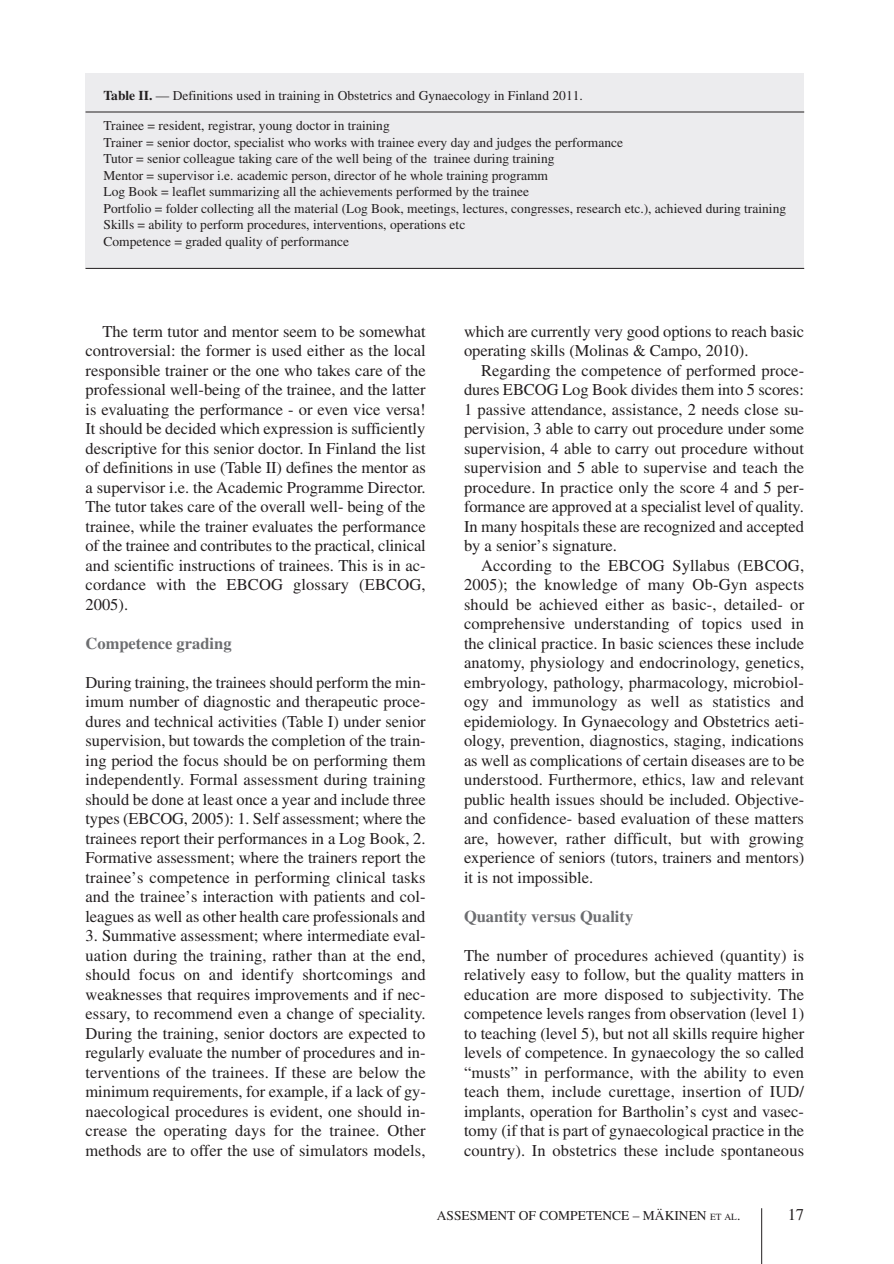
<style>
.page{position:relative;width:894px;height:1264px;background:#fff}
.page>*{position:absolute;margin:0;border:0;box-sizing:border-box;transform-origin:0 0}
.t1{font:16.5px/19.5px "Times";color:#231f20;text-align:justify}
.t2{font:700 16.5px "Times";color:#6c6d70}
.t3{font:13.5px/16.5px "Times";color:#231f20}
.s1{font-weight:700}
.s2{font-size:9.45px}
</style>
<div class="page">
<hr style="left:761px;top:1208px;width:1px;height:56px;background:#231f20">
<div style="left:86px;top:73px;width:718px;height:195px;background:#ececee"></div>
<hr style="left:86px;top:112px;width:718px;height:1px;background:#231f20">
<hr style="left:86px;top:268px;width:718px;height:1px;background:#231f20">
<p class="t3" style="left:104px;top:89px;width:481px"><span class="s1">Table II.</span> — Definitions used in training in Obstetrics and Gynaecology in Finland 2011.</p>
<p class="t3" style="left:104px;top:119px;width:684px">Trainee = resident, registrar, young doctor in training<br>Trainer = senior doctor, specialist who works with trainee every day and judges the performance<br>Tutor = senior colleague taking care of the well being of the trainee during training<br>Mentor = supervisor i.e. academic person, director of he whole training programm<br>Log Book = leaflet summarizing all the achievements performed by the trainee<br>Portfolio = folder collecting all the material (Log Book, meetings, lectures, congresses, research etc.), achieved during training Skills = ability to perform procedures, interventions, operations etc<br>Competence = graded quality of performance</p>
<p class="t1" style="left:86px;top:323px;width:342px;text-indent:17px">The term tutor and mentor seem to be somewhat controversial: the former is used either as the local responsible trainer or the one who takes care of the professional well-being of the trainee, and the latter is evaluating the performance - or even vice versa!<br>It should be decided which expression is sufficiently descriptive for this senior doctor. In Finland the list of definitions in use (Table II) defines the mentor as a supervisor i.e. the Academic Programme Director.<br>The tutor takes care of the overall well- being of the trainee, while the trainer evaluates the performance of the trainee and contributes to the practical, clinical and scientific instructions of trainees. This is in ac&shy;cordance with the EBCOG glossary (EBCOG, 2005).</p>
<p class="t2" style="left:86px;top:638px;width:148px">Competence grading</p>
<p class="t1" style="left:86px;top:674px;width:342px">During training, the trainees should perform the min&shy;imum number of diagnostic and therapeutic proce&shy;dures and technical activities (Table I) under senior supervision, but towards the completion of the train&shy;ing period the focus should be on performing them independently. Formal assessment during training should be done at least once a year and include three types (EBCOG, 2005): 1. Self assessment; where the trainees report their performances in a Log Book, 2.<br>Formative assessment; where the trainers report the trainee’s competence in performing clinical tasks and the trainee’s interaction with patients and col&shy;leagues as well as other health care professionals and</p>
<p class="t1" style="left:85px;top:928px;width:342px">3. Summative assessment; where intermediate eval&shy;uation during the training, rather than at the end, should focus on and identify shortcomings and weaknesses that requires improvements and if nec&shy;essary, to recommend even a change of speciality.<br>During the training, senior doctors are expected to regularly evaluate the number of procedures and in&shy;terventions of the trainees. If these are below the minimum requirements, for example, if a lack of gy&shy;naecological procedures is evident, one should in&shy;crease the operating days for the trainee. Other methods are to offer the use of simulators models,</p>
<p class="t1" style="left:464px;top:323px;width:342px">which are currently very good options to reach basic operating skills (Molinas &amp; Campo, 2010).</p>
<p class="t1" style="left:464px;top:362px;width:342px;text-indent:17px">Regarding the competence of performed proce&shy;dures EBCOG Log Book divides them into 5 scores:<br>1 passive attendance, assistance, 2 needs close su&shy;pervision, 3 able to carry out procedure under some supervision, 4 able to carry out procedure without supervision and 5 able to supervise and teach the procedure. In practice only the score 4 and 5 per&shy;formance are approved at a specialist level of quality.<br>In many hospitals these are recognized and accepted by a senior’s signature.</p>
<p class="t1" style="left:464px;top:557px;width:342px;text-indent:17px">According to the EBCOG Syllabus (EBCOG, 2005); the knowledge of many Ob-Gyn aspects should be achieved either as basic-, detailed- or comprehensive understanding of topics used in the clinical practice. In basic sciences these include anatomy, physiology and endocrinology, genetics, embryology, pathology, pharmacology, microbiol&shy;ogy and immunology as well as statistics and epidemiology . In Gynaecology and Obstetrics aeti&shy;ology, prevention, diagnostics, staging, indications as well as complications of certain diseases are to be understood. Furthermore, ethics, law and relevant public health issues should be included. Objective&shy;and confidence- based evaluation of these matters are, however, rather difficult, but with growing experience of seniors (tutors, trainers and mentors) it is not impossible.</p>
<p class="t2" style="left:464px;top:911px;width:171px">Quantity versus Quality</p>
<p class="t1" style="left:464px;top:947px;width:342px">The number of procedures achieved (quantity) is relatively easy to follow, but the quality matters in education are more disposed to subjectivity. The competence levels ranges from observation (level 1) to teaching (level 5), but not all skills require higher levels of competence. In gynaecology the so called “musts” in performance, with the ability to even teach them, include curettage, insertion of IUD/ implants, operation for Bartholin’s cyst and vasec&shy;tomy (if that is part of gynaecological practice in the country). In obstetrics these include spontaneous</p>
<p class="t3" style="left:437px;top:1209px;width:305px">ASSESMENT OF COMPETENCE – MÄKINEN <span class="s2">ET AL</span>.</p>
<p class="t1" style="left:788px;top:1206px;width:18px">17</p>
</div>
